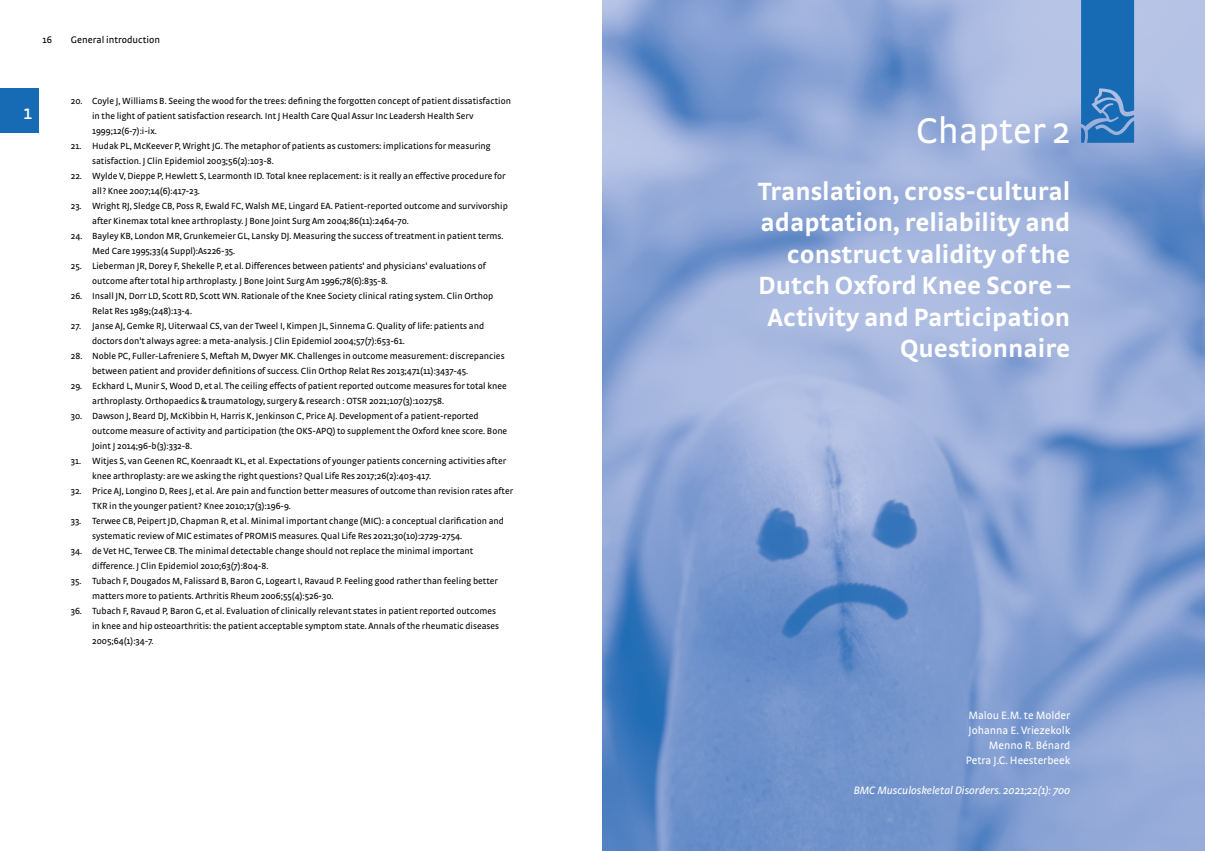
<style>
.page{position:relative;width:1205px;height:851px;background:#fff}
.page>*{position:absolute;margin:0;border:0;box-sizing:border-box;transform-origin:0 0}
.t1{font:37.5px "Strada OT";color:#fff}
.t2{font:700 26.25px/31.5px "Strada OT";color:#fff;text-align:right}
.t3{font:20px "Strada OT";color:#fff}
.t4{font:11.25px/15px "Strada OT";color:#fff;text-align:right}
.t5{font:italic 11.25px "Strada OT";color:#fff}
.t6{font:10px "Strada OT";color:#000}
.t7{font:9.38px/15px "Strada OT";color:#000}
</style>
<div class="page">
<img style="left:602px;top:0;width:603px;height:850px">
<svg style="left:1081px;top:0;width:53px;height:143px;background:#2472b8"></svg>
<div style="left:0;top:89px;width:39px;height:44px;background:#176bb4"></div>
<p class="t6" style="left:43px;top:34px;width:11px">16</p>
<p class="t6" style="left:71px;top:34px;width:91px">General introduction</p>
<h3 class="t3" style="left:24px;top:101px;width:10px">1</h3>
<p class="t7" style="left:92px;top:93px;width:420px;text-indent:-21px">20. Coyle J, Williams B. Seeing the wood for the trees: defining the forgotten concept of patient dissatisfaction in the light of patient satisfaction research. Int J Health Care Qual Assur Inc Leadersh Health Serv<br>1999;12(6-7):i-ix.</p>
<p class="t7" style="left:92px;top:138px;width:400px;text-indent:-21px">21. Hudak PL, McKeever P, Wright JG. The metaphor of patients as customers: implications for measuring satisfaction. J Clin Epidemiol 2003;56(2):103-8.</p>
<p class="t7" style="left:92px;top:168px;width:415px;text-indent:-21px">22. Wylde V, Dieppe P, Hewlett S, Learmonth ID. Total knee replacement: is it really an effective procedure for all? Knee 2007;14(6):417-23.</p>
<p class="t7" style="left:92px;top:198px;width:417px;text-indent:-21px">23. Wright RJ, Sledge CB, Poss R, Ewald FC, Walsh ME, Lingard EA. Patient-reported outcome and survivorship after Kinemax total knee arthroplasty. J Bone Joint Surg Am 2004;86(11):2464-70.</p>
<p class="t7" style="left:92px;top:228px;width:413px;text-indent:-21px">24. Bayley KB, London MR, Grunkemeier GL, Lansky DJ. Measuring the success of treatment in patient terms.<br>Med Care 1995;33(4 Suppl):As226-35.</p>
<p class="t7" style="left:92px;top:258px;width:395px;text-indent:-21px">25. Lieberman JR, Dorey F, Shekelle P, et al. Differences between patients' and physicians' evaluations of outcome after total hip arthroplasty. J Bone Joint Surg Am 1996;78(6):835-8.</p>
<p class="t7" style="left:92px;top:288px;width:402px;text-indent:-21px">26. Insall JN, Dorr LD, Scott RD, Scott WN. Rationale of the Knee Society clinical rating system. Clin Orthop<br>Relat Res 1989;(248):13-4.</p>
<p class="t7" style="left:92px;top:318px;width:393px;text-indent:-21px">27. Janse AJ, Gemke RJ, Uiterwaal CS, van der Tweel I, Kimpen JL, Sinnema G. Quality of life: patients and doctors don't always agree: a meta-analysis. J Clin Epidemiol 2004;57(7):653-61.</p>
<p class="t7" style="left:92px;top:348px;width:414px;text-indent:-21px">28. Noble PC, Fuller-Lafreniere S, Meftah M, Dwyer MK. Challenges in outcome measurement: discrepancies between patient and provider definitions of success. Clin Orthop Relat Res 2013;471(11):3437-45.</p>
<p class="t7" style="left:92px;top:378px;width:416px;text-indent:-21px">29. Eckhard L, Munir S, Wood D, et al. The ceiling effects of patient reported outcome measures for total knee arthroplasty. Orthopaedics &amp; traumatology, surgery &amp; research : OTSR 2021;107(3):102758.</p>
<p class="t7" style="left:92px;top:408px;width:417px;text-indent:-21px">30. Dawson J, Beard DJ, McKibbin H, Harris K, Jenkinson C, Price AJ. Development of a patient-reported outcome measure of activity and participation (the OKS-APQ) to supplement the Oxford knee score. Bone<br>Joint J 2014;96-b(3):332-8.</p>
<p class="t7" style="left:92px;top:453px;width:415px;text-indent:-21px">31. Witjes S, van Geenen RC, Koenraadt KL, et al. Expectations of younger patients concerning activities after knee arthroplasty: are we asking the right questions? Qual Life Res 2017;26(2):403-417.</p>
<p class="t7" style="left:92px;top:483px;width:422px;text-indent:-21px">32. Price AJ, Longino D, Rees J, et al. Are pain and function better measures of outcome than revision rates after<br>TKR in the younger patient? Knee 2010;17(3):196-9.</p>
<p class="t7" style="left:92px;top:513px;width:413px;text-indent:-21px">33. Terwee CB, Peipert JD, Chapman R, et al. Minimal important change (MIC): a conceptual clarification and systematic review of MIC estimates of PROMIS measures. Qual Life Res 2021;30(10):2729-2754.</p>
<p class="t7" style="left:92px;top:543px;width:383px;text-indent:-21px">34. de Vet HC, Terwee CB. The minimal detectable change should not replace the minimal important difference. J Clin Epidemiol 2010;63(7):804-8.</p>
<p class="t7" style="left:92px;top:573px;width:407px;text-indent:-21px">35. Tubach F, Dougados M, Falissard B, Baron G, Logeart I, Ravaud P. Feeling good rather than feeling better matters more to patients. Arthritis Rheum 2006;55(4):526-30.</p>
<p class="t7" style="left:92px;top:603px;width:408px;text-indent:-21px">36. Tubach F, Ravaud P, Baron G, et al. Evaluation of clinically relevant states in patient reported outcomes in knee and hip osteoarthritis: the patient acceptable symptom state. Annals of the rheumatic diseases<br>2005;64(1):34-7.</p>
<h1 class="t1" style="left:916px;top:109px;width:156px">Chapter 2</h1>
<h2 class="t2" style="left:758px;top:175px;width:314px">Translation, cross-cultural adaptation, reliability and construct validity of the<br>Dutch Oxford Knee Score –<br>Activity and Participation<br>Questionnaire</h2>
<p class="t4" style="left:966px;top:707px;width:106px">Malou E.M. te Molder<br>Johanna E. Vriezekolk<br>Menno R. Bénard<br>Petra J.C. Heesterbeek</p>
<p class="t5" style="left:854px;top:783px;width:218px">BMC Musculoskeletal Disorders. 2021;22(1): 700</p>
</div>
